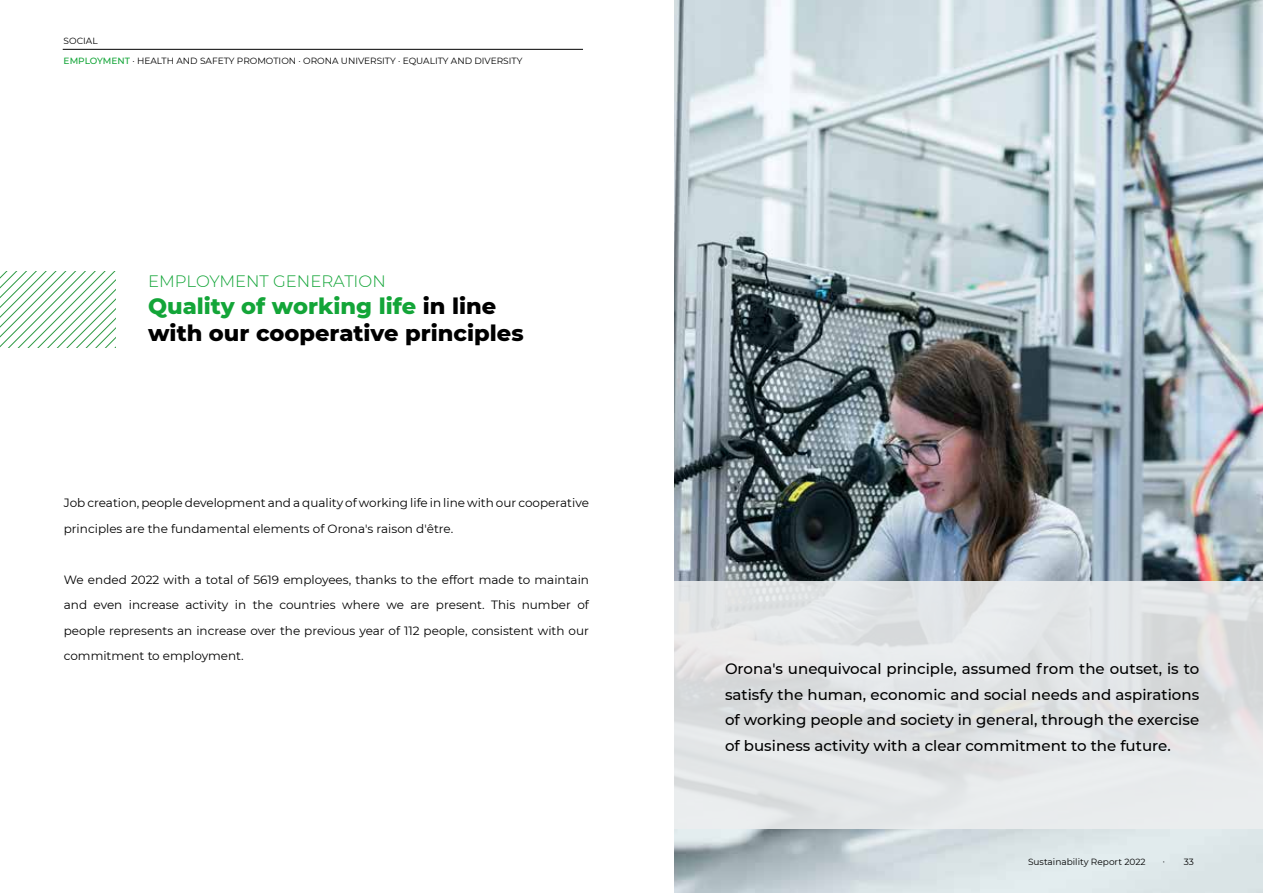
<style>
.page{position:relative;width:1263px;height:893px;background:#fff}
.page>*{position:absolute;margin:0;border:0;box-sizing:border-box;transform-origin:0 0}
.t1{font:800 22.5px/27px "Montserrat";color:#000}
.t2{font:300 16.5px "Montserrat";color:#13a538}
.t3{font:500 15px/25.5px "Montserrat";color:#000;text-align:justify}
.t4{font:12px/25.5px "Montserrat";color:#000}
.t5{font:9px "Montserrat";color:#000}
.s1{font-weight:500;color:#13a538}
.s2{color:#13a538}
.s3{font-family:"Minion Pro"}
</style>
<div class="page">
<img style="left:674px;top:0;width:589px;height:893px">
<div style="left:674px;top:581px;width:589px;height:248px;background:linear-gradient(to bottom,#e0e2e3,#e5e7e9)"></div>
<hr style="left:63px;top:49px;width:520px;height:1px;background:#000">
<svg style="left:0;top:271px;width:116px;height:76px"></svg>
<p class="t5" style="left:64px;top:35px;width:36px">SOCIAL</p>
<p class="t5" style="left:64px;top:54px;width:460px"><span class="s1">EMPLOYMENT</span> · HEALTH AND SAFETY PROMOTION · ORONA UNIVERSITY · EQUALITY AND DIVERSITY</p>
<h2 class="t2" style="left:148px;top:270px;width:239px">EMPLOYMENT GENERATION</h2>
<h1 class="t1" style="left:148px;top:292px;width:377px"><span class="s2">Quality of working life</span> in line with our cooperative principles</h1>
<p class="t4" style="left:64px;top:490px;width:527px">Job creation, people development and a quality of working life in line with our cooperative principles are the fundamental elements of Orona's raison d'être.</p>
<p class="t4" style="left:64px;top:566px;width:527px;text-align:justify">We ended 2022 with a total of 5619 employees, thanks to the effort made to maintain and even increase activity in the countries where we are present. This number of people represents an increase over the previous year of 112 people, consistent with our commitment to employment.</p>
<p class="t3" style="left:725px;top:656px;width:476px">Orona's unequivocal principle, assumed from the outset, is to satisfy the human, economic and social needs and aspirations of working people and society in general, through the exercise of business activity with a clear commitment to the future.</p>
<p class="t5" style="left:1028px;top:856px;width:119px">Sustainability Report 2022</p>
<p class="t5" style="left:1163px;top:856px;width:33px"><span class="s3">·</span> 33</p>
</div>
